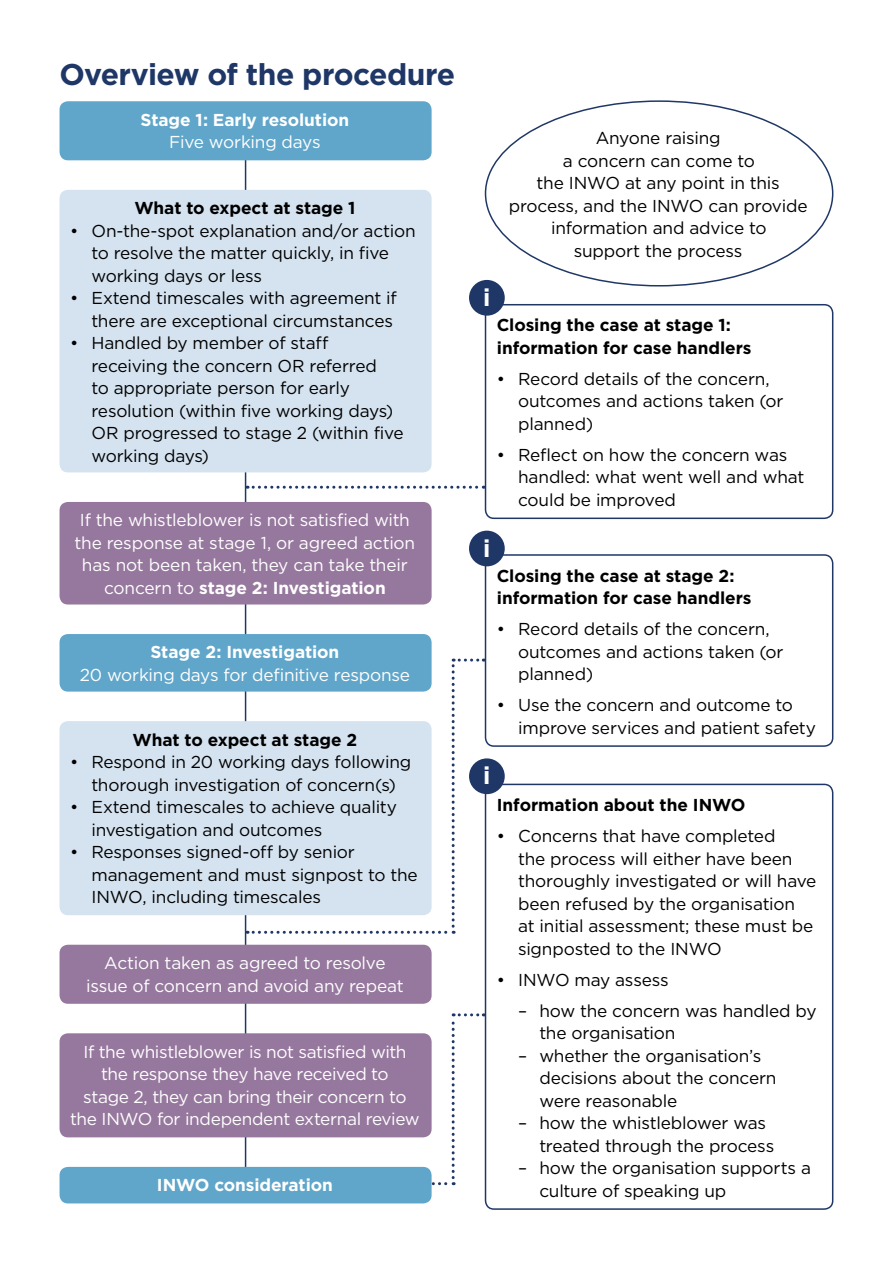
<style>
.page{position:relative;width:893px;height:1263px;background:#fff}
.page>*{position:absolute;margin:0;border:0;box-sizing:border-box;transform-origin:0 0}
.t1{font:700 30px "Gotham";letter-spacing:-.02em;color:#1f3767}
.t2{font:700 24.15px "Gotham";color:#fff}
.t3{font:17.25px/22.5px "Gotham";letter-spacing:-.01em;color:#000}
.t4{font:17.25px/22.5px "Gotham";letter-spacing:-.015em;color:#fff;text-align:center}
.t5{font:700 17.25px/22.5px "Gotham";letter-spacing:-.005em;color:#000}
.t6{font:700 17.25px "Gotham";letter-spacing:-.005em;color:#fff}
.s1{font-weight:700}
</style>
<div class="page">
<hr style="left:245px;top:158px;width:1px;height:1021px;background:#1f3767">
<svg style="left:247px;top:659px;width:237px;height:275px"></svg>
<svg style="left:240px;top:1013px;width:244px;height:172px"></svg>
<svg style="left:247px;top:486px;width:237px;height:3px"></svg>
<div style="left:60px;top:101px;width:372px;height:59px;background:#60a6ca;border-radius:9px"></div>
<div style="left:60px;top:634px;width:372px;height:58px;background:#60a6ca;border-radius:9px"></div>
<div style="left:60px;top:1167px;width:372px;height:36px;background:#60a6ca;border-radius:9px"></div>
<div style="left:60px;top:502px;width:372px;height:102px;background:#96789e;border-radius:9px"></div>
<div style="left:60px;top:945px;width:372px;height:59px;background:#96789e;border-radius:9px"></div>
<div style="left:60px;top:1033px;width:372px;height:104px;background:#96789e;border-radius:9px"></div>
<div style="left:60px;top:190px;width:372px;height:282px;background:#d5e3f0;border-radius:9px"></div>
<div style="left:60px;top:721px;width:372px;height:194px;background:#d5e3f0;border-radius:9px"></div>
<div style="left:485px;top:304px;width:348px;height:215px;border:2px solid #1f3767;border-radius:9px"></div>
<div style="left:470px;top:281px;width:34px;height:34px;background:#1f3767;border-radius:50%"></div>
<div style="left:469px;top:280px;width:36px;height:36px;border:2px solid #1f3767;border-radius:50%"></div>
<div style="left:485px;top:554px;width:348px;height:193px;border:2px solid #1f3767;border-radius:9px"></div>
<div style="left:470px;top:532px;width:34px;height:33px;background:#1f3767;border-radius:50%"></div>
<div style="left:469px;top:531px;width:36px;height:35px;border:2px solid #1f3767;border-radius:50%"></div>
<div style="left:485px;top:784px;width:348px;height:426px;border:2px solid #1f3767;border-radius:9px"></div>
<div style="left:470px;top:759px;width:34px;height:34px;background:#1f3767;border-radius:50%"></div>
<div style="left:469px;top:758px;width:36px;height:36px;border:2px solid #1f3767;border-radius:50%"></div>
<h1 class="t1" style="left:60px;top:55px;width:397px">Overview of the procedure</h1>
<p class="t6" style="left:141px;top:108px;width:210px">Stage 1: Early resolution</p>
<p class="t4" style="left:169px;top:130px;width:153px">Five working days</p>
<p class="t5" style="left:134px;top:197px;width:223px">What to expect at stage 1</p>
<p class="t3" style="left:91px;top:219px;width:326px;text-indent:-21px">• On-the-spot explanation and/or action to resolve the matter quickly, in five working days or less</p>
<p class="t3" style="left:70px;top:287px;width:328px;text-align:right">• Extend timescales with agreement if there are exceptional circumstances</p>
<p class="t3" style="left:91px;top:331px;width:314px;text-indent:-21px">• Handled by member of staff receiving the concern OR referred<br>to appropriate person for early resolution (within five working days)<br>OR progressed to stage 2 (within five working days)</p>
<p class="t4" style="left:75px;top:509px;width:342px">If the whistleblower is not satisfied with the response at stage 1, or agreed action has not been taken, they can take their concern to <span class="s1">stage 2: Investigation</span></p>
<p class="t6" style="left:150px;top:641px;width:190px">Stage 2: Investigation</p>
<p class="t4" style="left:80px;top:663px;width:332px">20 working days for definitive response</p>
<p class="t5" style="left:133px;top:728px;width:226px">What to expect at stage 2</p>
<p class="t3" style="left:70px;top:750px;width:343px;text-align:center">• Respond in 20 working days following thorough investigation of concern(s)</p>
<p class="t3" style="left:91px;top:795px;width:307px;text-indent:-21px">• Extend timescales to achieve quality investigation and outcomes</p>
<p class="t3" style="left:91px;top:840px;width:328px;text-indent:-21px">• Responses signed-off by senior management and must signpost to the<br>INWO, including timescales</p>
<p class="t4" style="left:86px;top:951px;width:319px">Action taken as agreed to resolve issue of concern and avoid any repeat</p>
<p class="t4" style="left:70px;top:1040px;width:351px">If the whistleblower is not satisfied with the response they have received to<br>stage 2, they can bring their concern to the INWO for independent external review</p>
<p class="t6" style="left:157px;top:1174px;width:177px">INWO consideration</p>
<p class="t3" style="left:509px;top:126px;width:300px;text-align:center">Anyone raising<br>a concern can come to<br>the INWO at any point in this process, and the INWO can provide information and advice to<br>support the process</p>
<h2 class="t2" style="left:483px;top:281px;width:9px">i</h2>
<p class="t5" style="left:497px;top:314px;width:256px">Closing the case at stage 1: information for case handlers</p>
<p class="t3" style="left:518px;top:367px;width:267px;text-indent:-21px">• Record details of the concern, outcomes and actions taken (or planned)</p>
<p class="t3" style="left:518px;top:443px;width:288px;text-indent:-21px">• Reflect on how the concern was handled: what went well and what could be improved</p>
<h2 class="t2" style="left:483px;top:532px;width:9px">i</h2>
<p class="t5" style="left:497px;top:564px;width:256px">Closing the case at stage 2: information for case handlers</p>
<p class="t3" style="left:518px;top:617px;width:267px;text-indent:-21px">• Record details of the concern, outcomes and actions taken (or planned)</p>
<p class="t3" style="left:518px;top:693px;width:299px;text-indent:-21px">• Use the concern and outcome to improve services and patient safety</p>
<h2 class="t2" style="left:483px;top:760px;width:9px">i</h2>
<p class="t5" style="left:497px;top:794px;width:250px">Information about the INWO</p>
<p class="t3" style="left:518px;top:824px;width:300px;text-indent:-21px">• Concerns that have completed<br>the process will either have been thoroughly investigated or will have been refused by the organisation<br>at initial assessment; these must be signposted to the INWO</p>
<p class="t3" style="left:497px;top:968px;width:173px">• INWO may assess</p>
<p class="t3" style="left:539px;top:999px;width:279px;text-indent:-21px">– how the concern was handled by the organisation</p>
<p class="t3" style="left:539px;top:1044px;width:239px;text-indent:-21px">– whether the organisation’s decisions about the concern were reasonable</p>
<p class="t3" style="left:539px;top:1111px;width:236px;text-indent:-21px">– how the whistleblower was treated through the process</p>
<p class="t3" style="left:539px;top:1156px;width:273px;text-indent:-21px">– how the organisation supports a culture of speaking up</p>
</div>
